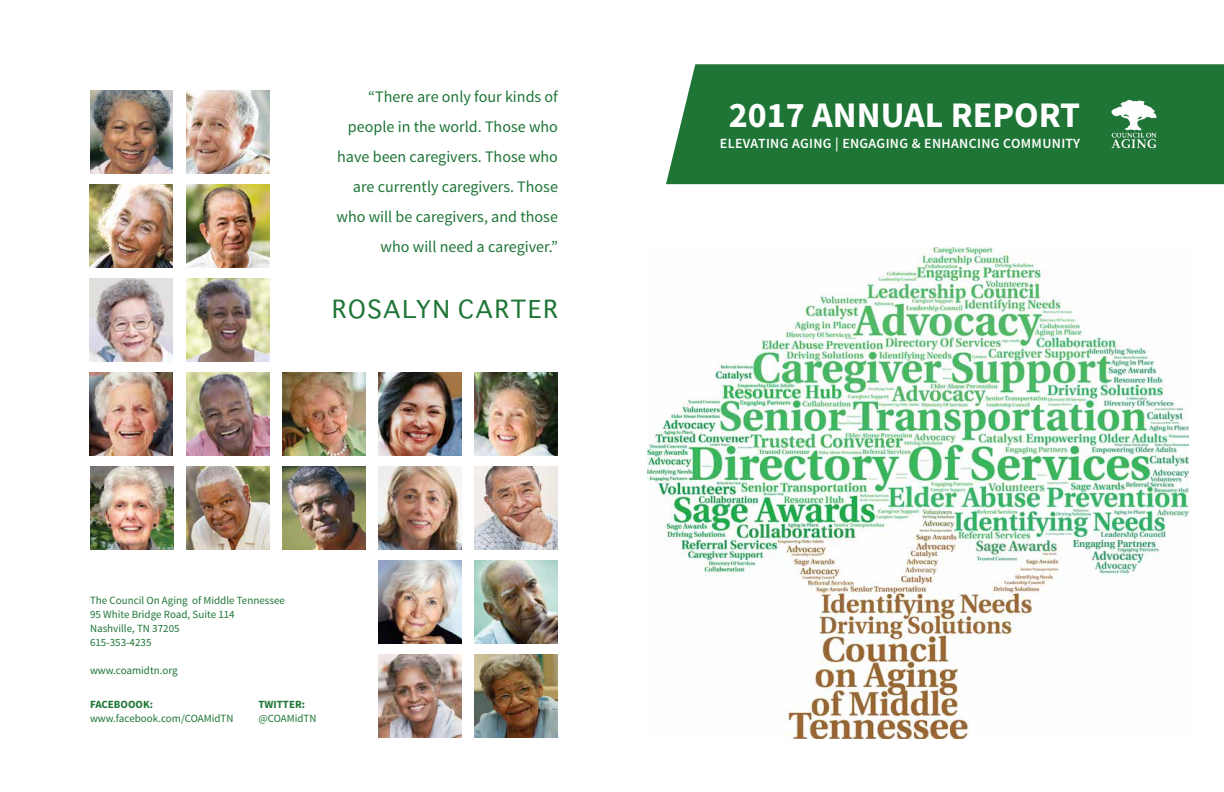
<style>
.page{position:relative;width:1224px;height:792px;background:#fff}
.page>*{position:absolute;margin:0;border:0;box-sizing:border-box;transform-origin:0 0}
.t1{font:700 36px "Source Sans Pro";color:#fff}
.t2{font:24px "Sathu";letter-spacing:.07em;color:#1e7536}
.t3{font:16.1px/30px "Source Sans Pro";color:#1e7536;text-align:right}
.t4{font:600 14px "Source Sans Pro";letter-spacing:.025em;color:#fff}
.t5{font:11px/14px "Source Sans Pro";color:#1e7536}
.t6{font:700 11px "Source Sans Pro";color:#1e7536}
</style>
<div class="page">
<div style="left:666px;top:64px;width:558px;height:120px;background:#1e7536"></div>
<img style="left:647px;top:247px;width:542px;height:491px">
<img style="left:1108px;top:100px;width:52px;height:49px">
<img style="left:90px;top:184px;width:83px;height:83px">
<img style="left:186px;top:90px;width:83px;height:83px">
<img style="left:90px;top:278px;width:83px;height:83px">
<img style="left:186px;top:278px;width:83px;height:83px">
<img style="left:90px;top:90px;width:82px;height:83px">
<img style="left:379px;top:372px;width:83px;height:84px">
<img style="left:186px;top:184px;width:83px;height:83px">
<img style="left:186px;top:372px;width:83px;height:84px">
<img style="left:282px;top:372px;width:83px;height:84px">
<img style="left:475px;top:372px;width:83px;height:84px">
<img style="left:379px;top:561px;width:83px;height:83px">
<img style="left:379px;top:655px;width:83px;height:83px">
<img style="left:475px;top:467px;width:83px;height:83px">
<img style="left:90px;top:467px;width:83px;height:83px">
<img style="left:475px;top:561px;width:83px;height:83px">
<img style="left:475px;top:655px;width:83px;height:83px">
<img style="left:186px;top:466px;width:83px;height:84px">
<img style="left:379px;top:467px;width:83px;height:83px">
<img style="left:282px;top:466px;width:83px;height:83px">
<img style="left:90px;top:372px;width:83px;height:84px">
<p class="t3" style="left:337px;top:82px;width:223px">“There are only four kinds of people in the world. Those who have been caregivers. Those who are currently caregivers. Those who will be caregivers, and those who will need a caregiver.”</p>
<h2 class="t2" style="left:332px;top:289px;width:227px">ROSALYN CARTER</h2>
<p class="t5" style="left:90px;top:594px;width:197px">The Council On Aging of Middle Tennessee<br>95 White Bridge Road, Suite 114<br>Nashville, TN 37205<br>615-353-4235</p>
<p class="t5" style="left:90px;top:664px;width:89px">www.coamidtn.org</p>
<p class="t6" style="left:90px;top:697px;width:65px">FACEBOOOK:</p>
<p class="t5" style="left:90px;top:711px;width:145px">www.facebook.com/COAMidTN</p>
<p class="t6" style="left:258px;top:697px;width:48px">TWITTER:</p>
<p class="t5" style="left:258px;top:711px;width:59px">@COAMidTN</p>
<h1 class="t1" style="left:729px;top:92px;width:353px">2017 ANNUAL REPORT</h1>
<p class="t4" style="left:720px;top:134px;width:362px">ELEVATING AGING | ENGAGING &amp; ENHANCING COMMUNITY</p>
</div>
